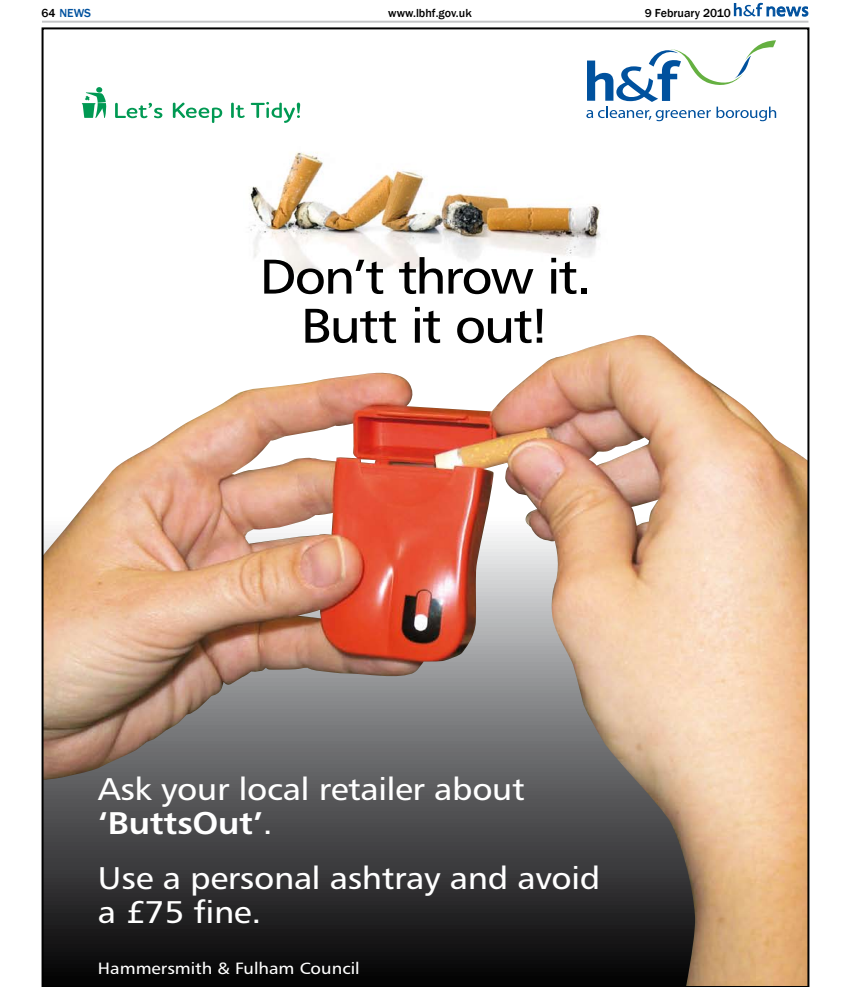
<style>
.page{position:relative;width:851px;height:987px;background:#fff}
.page>*{position:absolute;margin:0;border:0;box-sizing:border-box;transform-origin:0 0}
.t1{font:48.8px/49.1px "Humanist 777 BT Roman B";letter-spacing:-.04em;color:#000;text-align:center;scale:1.1 1}
.t2{font:31.4px/33.9px "Humanist 777 BT Roman B";letter-spacing:-.01em;color:#fff;scale:1.1 1}
.t3{font:16.4px "Humanist 777 BT Roman B";color:#fff;scale:1.1 1}
.t4{font:500 12px "Franklin Gothic";color:#000}
.t5{font:500 12px "Franklin Gothic";color:#00519e}
.s1{color:#000}
.s2{font-family:"Humanist 777 BT Bold B"}
</style>
<div class="page">
<hr style="left:42px;top:21px;width:766px;height:2px;background:#c5c6c8">
<img style="left:42px;top:27px;width:767px;height:959px">
<svg style="left:733px;top:3px;width:75px;height:14px"></svg>
<p class="t5" style="left:42px;top:5px;width:51px"><span class="s1">64</span> NEWS</p>
<p class="t4" style="left:388px;top:5px;width:85px">www.lbhf.gov.uk</p>
<p class="t4" style="left:644px;top:5px;width:87px">9 February 2010</p>
<p class="t1" style="left:259px;top:251px;width:303px">Don’t throw it.<br>Butt it out!</p>
<p class="t2" style="left:98px;top:771px;width:389px">Ask your local retailer about <span class="s2">‘ButtsOut’</span>.</p>
<p class="t2" style="left:98px;top:860px;width:458px">Use a personal ashtray and avoid a £75 fine.</p>
<p class="t3" style="left:98px;top:958px;width:239px">Hammersmith &amp; Fulham Council</p>
</div>
